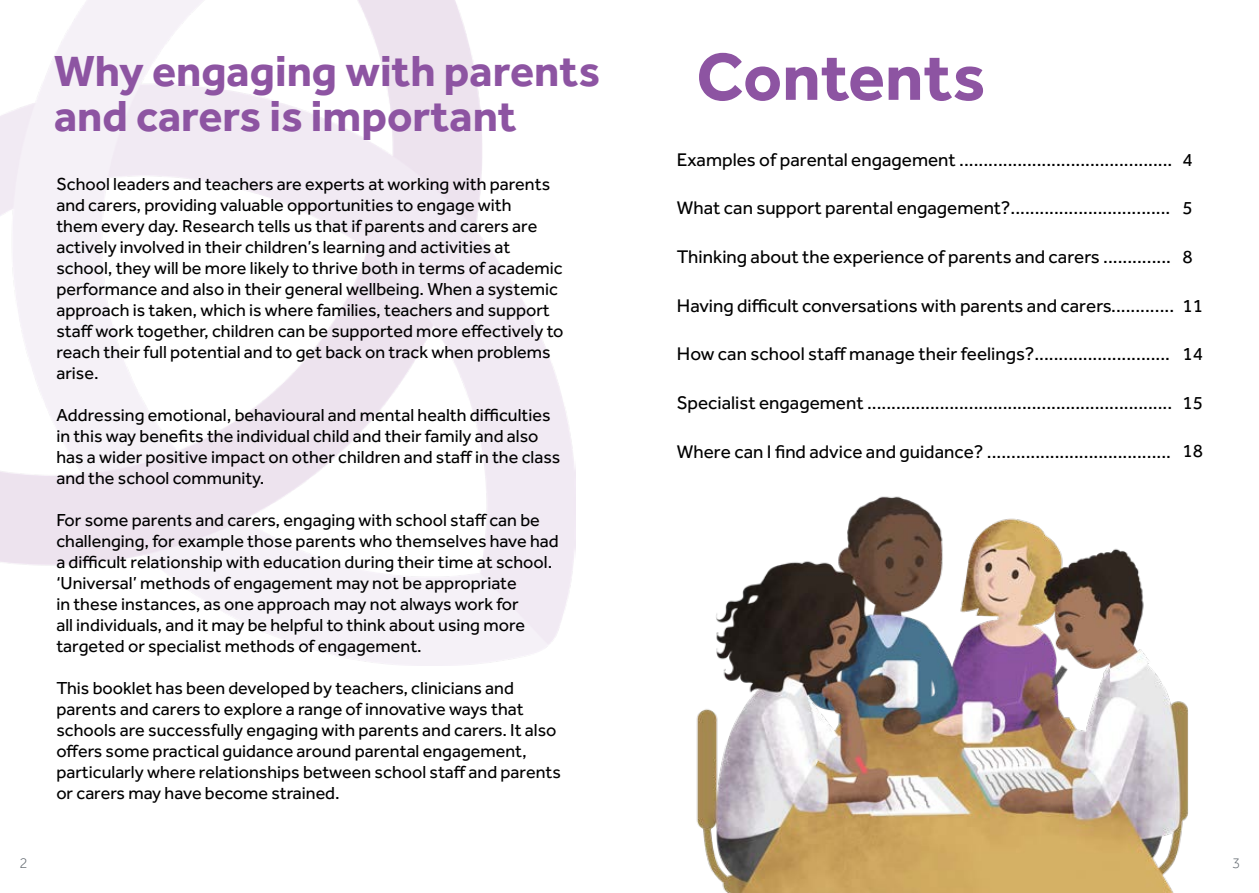
<style>
.page{position:relative;width:1259px;height:893px;background:#fff}
.page>*{position:absolute;margin:0;border:0;box-sizing:border-box;transform-origin:0 0}
.t1{font:700 68.7px "Effra";color:#8d54a2}
.t2{font:700 45px/45px "Effra";color:#8d54a2}
.t3{font:18.9px "Effra";color:#000}
.t4{font:18px/21px "Effra";color:#000}
.t5{font:300 15px "Effra";color:#5d646b}
</style>
<div class="page">
<img style="left:696px;top:496px;width:492px;height:397px">
<h2 class="t2" style="left:54px;top:47px;width:547px">Why engaging with parents and carers is important</h2>
<p class="t4" style="left:56px;top:173px;width:508px">School leaders and teachers are experts at working with parents and carers, providing valuable opportunities to engage with<br>them every day. Research tells us that if parents and carers are actively involved in their children’s learning and activities at school, they will be more likely to thrive both in terms of academic performance and also in their general wellbeing. When a systemic approach is taken, which is where families, teachers and support staff work together, children can be supported more effectively to reach their full potential and to get back on track when problems arise.</p>
<p class="t4" style="left:56px;top:404px;width:505px">Addressing emotional, behavioural and mental health difficulties in this way benefits the individual child and their family and also has a wider positive impact on other children and staff in the class and the school community.</p>
<p class="t4" style="left:56px;top:509px;width:504px">For some parents and carers, engaging with school staff can be challenging, for example those parents who themselves have had a difficult relationship with education during their time at school. ‘Universal’ methods of engagement may not be appropriate<br>in these instances, as one approach may not always work for<br>all individuals, and it may be helpful to think about using more targeted or specialist methods of engagement.</p>
<p class="t4" style="left:56px;top:678px;width:506px">This booklet has been developed by teachers, clinicians and parents and carers to explore a range of innovative ways that schools are successfully engaging with parents and carers. It also offers some practical guidance around parental engagement, particularly where relationships between school staff and parents or carers may have become strained.</p>
<h1 class="t1" style="left:696px;top:35px;width:290px">Contents</h1>
<p class="t3" style="left:677px;top:148px;width:497px">Examples of parental engagement ............................................</p>
<p class="t3" style="left:677px;top:197px;width:495px">What can support parental engagement?.................................</p>
<p class="t3" style="left:677px;top:246px;width:495px">Thinking about the experience of parents and carers ..............</p>
<p class="t3" style="left:677px;top:294px;width:527px">Having difficult conversations with parents and carers............. 11</p>
<p class="t3" style="left:677px;top:343px;width:494px">How can school staff manage their feelings?............................</p>
<p class="t3" style="left:677px;top:391px;width:497px">Specialist engagement ...............................................................</p>
<p class="t3" style="left:677px;top:440px;width:495px">Where can I find advice and guidance? ......................................</p>
<p class="t3" style="left:1182px;top:148px;width:12px">4</p>
<p class="t3" style="left:1182px;top:197px;width:12px">5</p>
<p class="t3" style="left:1182px;top:246px;width:12px">8</p>
<p class="t3" style="left:1182px;top:343px;width:22px">14</p>
<p class="t3" style="left:1182px;top:391px;width:22px">15</p>
<p class="t3" style="left:1182px;top:440px;width:22px">18</p>
<p class="t5" style="left:20px;top:854px;width:10px">2</p>
<p class="t5" style="left:1232px;top:854px;width:10px">3</p>
</div>
